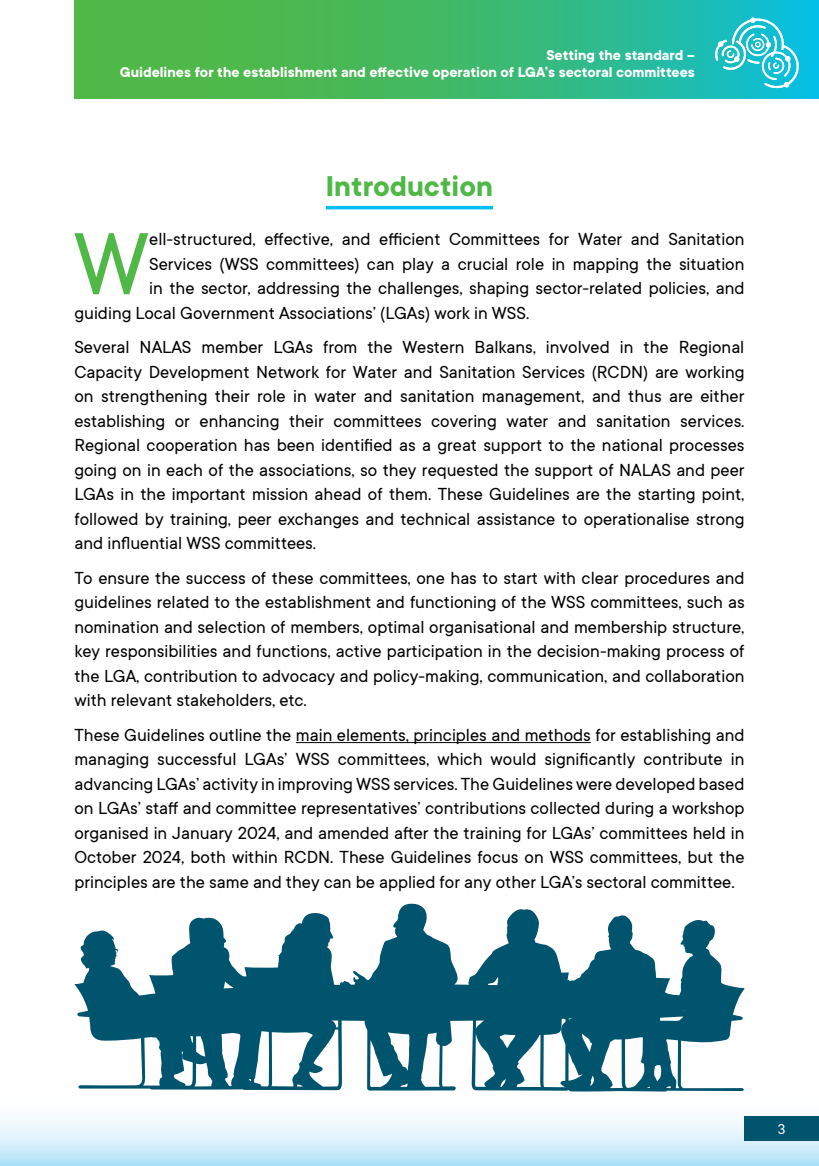
<style>
.page{position:relative;width:819px;height:1166px;background:#fff}
.page>*{position:absolute;margin:0;border:0;box-sizing:border-box;transform-origin:0 0}
.t1{font:96.95px "TT Commons";color:#4fb847}
.NASLOV{font:700 31.5px "TT Commons";color:#4fb847}
.t2{font:19.25px/24.5px "TT Commons";color:#000;text-align:justify}
.t3{font:700 15.75px/17.5px "TT Commons";color:#fff;text-align:right}
.t4{font:15.75px "TT Commons";color:#fff}
</style>
<div class="page">
<div style="left:0;top:1091px;width:819px;height:75px;background:linear-gradient(to bottom,#fff,#bbe5fa)"></div>
<svg style="left:74px;top:0;width:745px;height:98px;background:#3cb970"></svg>
<div style="left:744px;top:1116px;width:75px;height:25px;background:#00546e"></div>
<svg style="left:714px;top:18px;width:85px;height:70px;background:#46cbd7"></svg>
<hr style="left:326px;top:206px;width:167px;height:3px;background:#00bff2">
<hr style="left:296px;top:742px;width:295px;height:1px;background:#000">
<svg style="left:74px;top:903px;width:671px;height:189px"></svg>
<p class="t3" style="left:120px;top:46px;width:576px">Setting the standard –<br>Guidelines for the establishment and effective operation of LGA’s sectoral committees</p>
<p class="NASLOV" style="left:326px;top:169px;width:168px">Introduction</p>
<p class="t1" style="left:73px;top:212px;width:77px">W</p>
<p class="t2" style="left:149px;top:227px;width:596px">ell-structured, effective, and efficient Committees for Water and Sanitation</p>
<p class="t2" style="left:149px;top:252px;width:596px">Services (WSS committees) can play a crucial role in mapping the situation</p>
<p class="t2" style="left:149px;top:276px;width:597px">in the sector, addressing the challenges, shaping sector-related policies, and</p>
<p class="t2" style="left:74px;top:301px;width:456px">guiding Local Government Associations’ (LGAs) work in WSS.</p>
<p class="t2" style="left:74px;top:335px;width:671px">Several NALAS member LGAs from the Western Balkans, involved in the Regional Capacity Development Network for Water and Sanitation Services (RCDN) are working on strengthening their role in water and sanitation management, and thus are either establishing or enhancing their committees covering water and sanitation services.<br>Regional cooperation has been identified as a great support to the national processes going on in each of the associations, so they requested the support of NALAS and peer LGAs in the important mission ahead of them. These Guidelines are the starting point, followed by training, peer exchanges and technical assistance to operationalise strong and influential WSS committees.</p>
<p class="t2" style="left:74px;top:566px;width:671px">To ensure the success of these committees, one has to start with clear procedures and guidelines related to the establishment and functioning of the WSS committees, such as nomination and selection of members, optimal organisational and membership structure, key responsibilities and functions, active participation in the decision-making process of the LGA, contribution to advocacy and policy-making, communication, and collaboration with relevant stakeholders, etc.</p>
<p class="t2" style="left:74px;top:723px;width:671px">These Guidelines outline the main elements, principles and methods for establishing and managing successful LGAs’ WSS committees, which would significantly contribute in advancing LGAs’ activity in improving WSS services. The Guidelines were developed based on LGAs’ staff and committee representatives’ contributions collected during a workshop organised in January 2024, and amended after the training for LGAs’ committees held in October 2024, both within RCDN. These Guidelines focus on WSS committees, but the principles are the same and they can be applied for any other LGA’s sectoral committee.</p>
<p class="t4" style="left:777px;top:1121px;width:9px">3</p>
</div>
